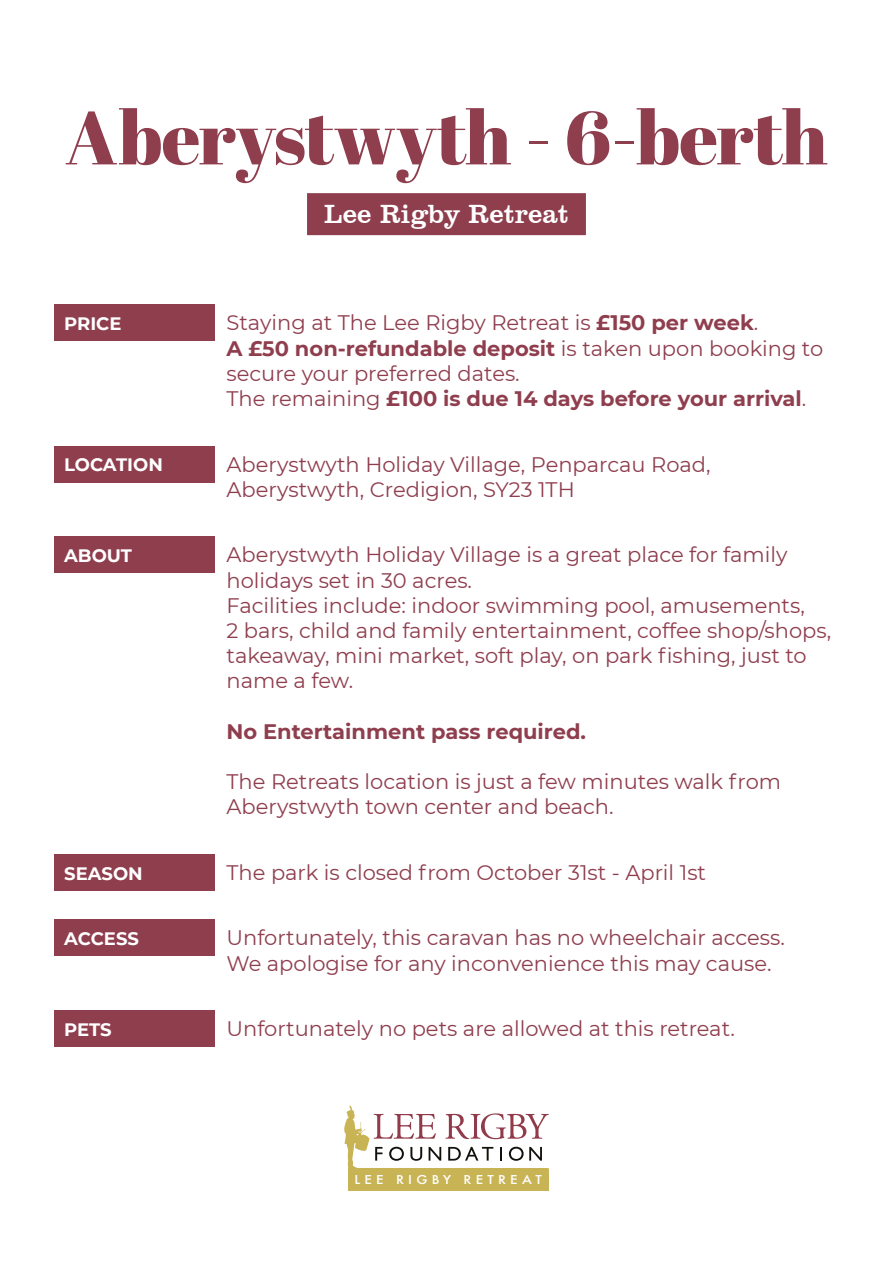
<style>
.page{position:relative;width:893px;height:1263px;background:#fff}
.page>*{position:absolute;margin:0;border:0;box-sizing:border-box;transform-origin:0 0}
.t1{font:75px "Abril Fatface";letter-spacing:-.005em;color:#8f3e4e}
.t2{font:27px "Clarendon BT";color:#fff}
.t3{font:21px/25.2px "Montserrat";color:#8f3e4e}
.t4{font:700 21px "Montserrat";color:#8f3e4e}
.t5{font:700 18px "Montserrat";color:#fff}
.t6{font:500 11.85px "Futura";letter-spacing:.315em;color:#fff;scale:1.11 1}
.s1{font-weight:700}
</style>
<div class="page">
<div style="left:348px;top:1169px;width:201px;height:22px;background:#c8b455"></div>
<svg style="left:344px;top:1106px;width:205px;height:63px"></svg>
<div style="left:54px;top:305px;width:160px;height:36px;background:#8f3e4e"></div>
<div style="left:54px;top:446px;width:160px;height:36px;background:#8f3e4e"></div>
<div style="left:54px;top:537px;width:160px;height:36px;background:#8f3e4e"></div>
<div style="left:54px;top:854px;width:160px;height:36px;background:#8f3e4e"></div>
<div style="left:54px;top:920px;width:160px;height:36px;background:#8f3e4e"></div>
<div style="left:54px;top:1010px;width:160px;height:37px;background:#8f3e4e"></div>
<div style="left:307px;top:193px;width:279px;height:42px;background:#8f3e4e"></div>
<h1 class="t1" style="left:65px;top:85px;width:764px">Aberystwyth - 6-berth</h1>
<p class="t2" style="left:324px;top:197px;width:246px">Lee Rigby Retreat</p>
<p class="t5" style="left:64px;top:313px;width:59px">PRICE</p>
<p class="t3" style="left:226px;top:310px;width:598px">Staying at The Lee Rigby Retreat is <span class="s1">£150 per week</span>.<br><span class="s1">A £50 non-refundable deposit</span> is taken upon booking to secure your preferred dates.<br>The remaining <span class="s1">£100 is due 14 days before your arrival</span>.</p>
<p class="t5" style="left:64px;top:454px;width:100px">LOCATION</p>
<p class="t3" style="left:226px;top:451px;width:486px">Aberystwyth Holiday Village, Penparcau Road,<br>Aberystwyth, Credigion, SY23 1TH</p>
<p class="t5" style="left:64px;top:544px;width:69px">ABOUT</p>
<p class="t3" style="left:226px;top:542px;width:606px">Aberystwyth Holiday Village is a great place for family holidays set in 30 acres.<br>Facilities include: indoor swimming pool, amusements,<br>2 bars, child and family entertainment, coffee shop/shops, takeaway, mini market, soft play, on park fishing, just to name a few.</p>
<p class="t4" style="left:226px;top:718px;width:361px">No Entertainment pass required.</p>
<p class="t3" style="left:226px;top:769px;width:556px">The Retreats location is just a few minutes walk from<br>Aberystwyth town center and beach.</p>
<p class="t5" style="left:64px;top:862px;width:80px">SEASON</p>
<p class="t3" style="left:226px;top:860px;width:481px">The park is closed from October 31st - April 1st</p>
<p class="t5" style="left:64px;top:928px;width:76px">ACCESS</p>
<p class="t3" style="left:226px;top:925px;width:560px">Unfortunately, this caravan has no wheelchair access.<br>We apologise for any inconvenience this may cause.</p>
<p class="t5" style="left:64px;top:1018px;width:49px">PETS</p>
<p class="t3" style="left:226px;top:1016px;width:510px">Unfortunately no pets are allowed at this retreat.</p>
<p class="t6" style="left:355px;top:1171px;width:170px">LEE RIGBY RETREAT</p>
</div>
